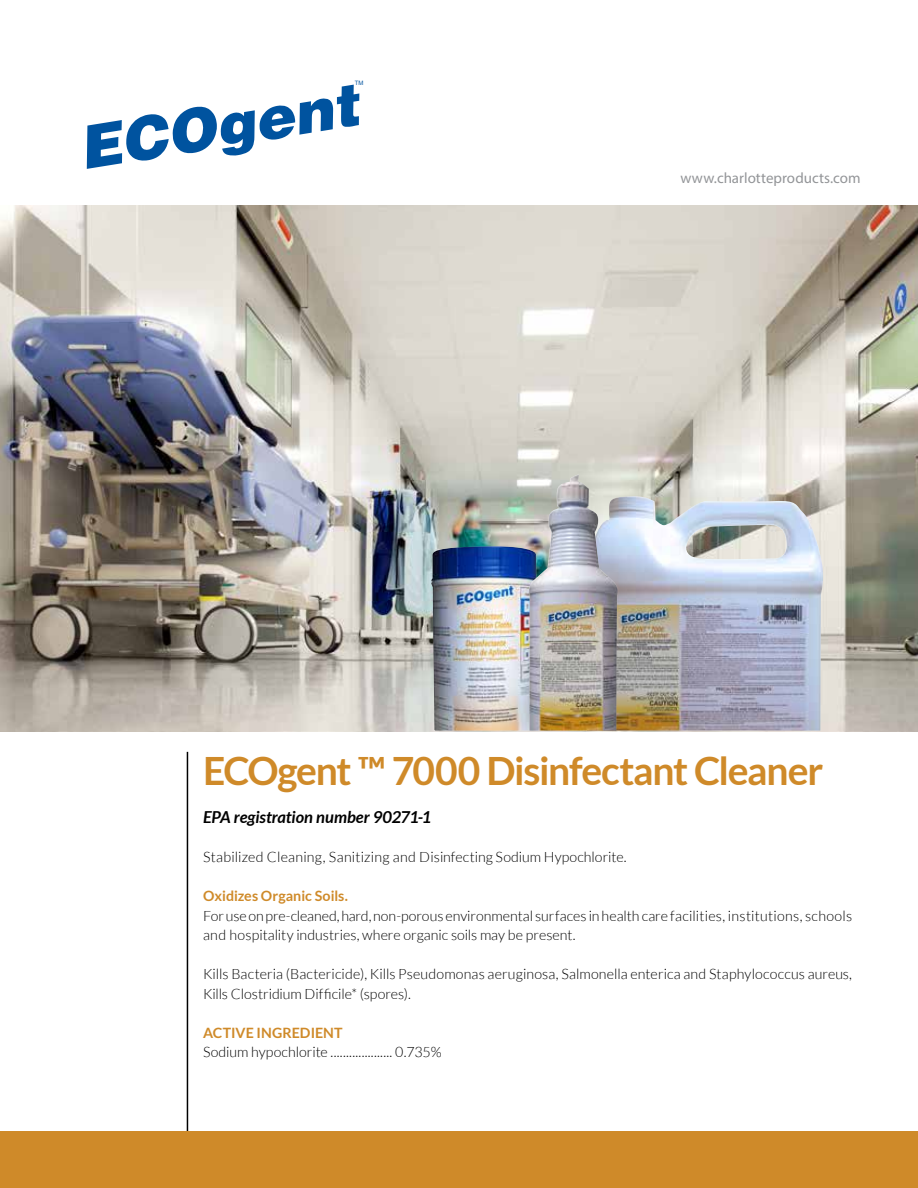
<style>
.page{position:relative;width:918px;height:1188px;background:#fff}
.page>*{position:absolute;margin:0;border:0;box-sizing:border-box;transform-origin:0 0}
.t1{font:700 39px "Lato";letter-spacing:-.035em;color:#cf8a29}
.t2{font:italic 700 16.5px "Lato";letter-spacing:-.005em;color:#000}
.t3{font:15px "Myriad Pro";color:#939598}
.t4{font:300 14.25px/19.5px "Lato";letter-spacing:.005em;color:#000}
.t5{font:700 14.25px "Lato";color:#cf8a29}
.t6{font:6px "Arial";color:#00539f}
</style>
<div class="page">
<img style="left:0;top:205px;width:918px;height:526px">
<div style="left:0;top:1131px;width:918px;height:57px;background:#cf8a29"></div>
<img style="left:78px;top:84px;width:289px;height:1047px">
<svg style="left:87px;top:85px;width:272px;height:84px"></svg>
<img style="left:619px;top:496px;width:204px;height:235px">
<img style="left:431px;top:546px;width:96px;height:185px">
<img style="left:527px;top:474px;width:92px;height:257px">
<p class="t6" style="left:355px;top:78px;width:10px">TM</p>
<p class="t3" style="left:680px;top:168px;width:182px">www.charlotteproducts.com</p>
<h1 class="t1" style="left:203px;top:749px;width:622px">ECOgent ™ 7000 Disinfectant Cleaner</h1>
<p class="t2" style="left:203px;top:808px;width:230px">EPA registration number 90271-1</p>
<p class="t4" style="left:203px;top:847px;width:425px">Stabilized Cleaning, Sanitizing and Disinfecting Sodium Hypochlorite.</p>
<p class="t5" style="left:203px;top:888px;width:146px">Oxidizes Organic Soils.</p>
<p class="t4" style="left:203px;top:906px;width:651px">For use on pre-cleaned, hard, non-porous environmental surfaces in health care facilities, institutions, schools and hospitality industries, where organic soils may be present.</p>
<p class="t4" style="left:203px;top:964px;width:651px">Kills Bacteria (Bactericide), Kills Pseudomonas aeruginosa, Salmonella enterica and Staphylococcus aureus,<br>Kills Clostridium Difficile* (spores).</p>
<p class="t5" style="left:203px;top:1024px;width:141px">ACTIVE INGREDIENT</p>
<p class="t4" style="left:203px;top:1042px;width:240px">Sodium hypochlorite .................... 0.735%</p>
</div>
